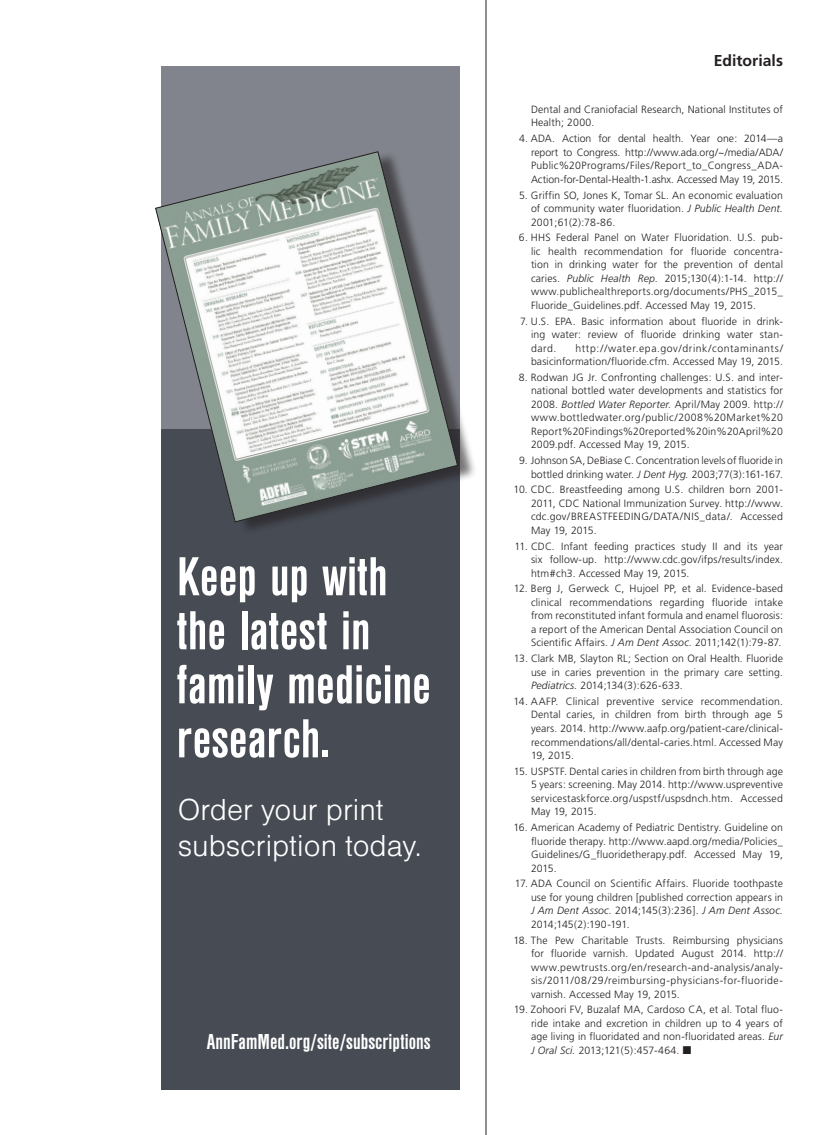
<style>
.page{position:relative;width:837px;height:1135px;background:#fff}
.page>*{position:absolute;margin:0;border:0;box-sizing:border-box;transform-origin:0 0}
.t1{font:700 condensed 57px/54px "Nimbus San D";color:#fff}
.t2{font:31.5px/36px "Nimbus San D Ligh";color:#fff}
.t3{font:700 condensed 22.5px "Nimbus San D";color:#fff}
.jump_head{font:700 15.75px "Frutiger";color:#231f20}
.refs{font:300 10.5px/13.5px "Frutiger";letter-spacing:.01em;color:#231f20;text-align:justify}
.s1{font-style:italic}
</style>
<div class="page">
<div style="left:162px;top:66px;width:298px;height:450px;background:#81848c"></div>
<div style="left:162px;top:429px;width:298px;height:660px;background:#464b54"></div>
<div style="left:160px;top:151px;width:317px;height:384px;background:#231f20;opacity:.61"></div>
<svg style="left:155px;top:151px;width:303px;height:371px"></svg>
<hr style="left:486px;top:0;width:1px;height:1134px;background:#231f20">
<p class="t1" style="left:177px;top:548px;width:256px">Keep up with the latest in family medicine research.</p>
<p class="t2" style="left:178px;top:790px;width:245px">Order your print subscription today.</p>
<p class="t3" style="left:207px;top:1028px;width:225px">AnnFamMed.org/site/subscriptions</p>
<p class="jump_head" style="left:714px;top:51px;width:71px">Editorials</p>
<p class="refs" style="left:531px;top:103px;width:253px">Dental and Craniofacial Research, National Institutes of<br>Health; 2000.</p>
<p class="refs" style="left:531px;top:132px;width:254px;text-indent:-12px">4. ADA. Action for dental health. Year one: 2014—a report to Congress. http://www.ada.org/~/media/ADA/ Public%20Programs/Files/Report_to_Congress_ADA-Action-for-Dental-Health-1.ashx. Accessed May 19, 2015.</p>
<p class="refs" style="left:531px;top:188px;width:254px;text-indent:-12px">5. Griffin SO, Jones K, Tomar SL. An economic evaluation of community water fluoridation. <span class="s1">J Public Health Dent.<br></span>2001;61(2):78-86.</p>
<p class="refs" style="left:531px;top:231px;width:254px;text-indent:-12px">6. HHS Federal Panel on Water Fluoridation. U.S. pub&shy;lic health recommendation for fluoride concentra&shy;tion in drinking water for the prevention of dental caries. <span class="s1">Public Health Rep</span>. 2015;130(4):1-14. http:// www.publichealthreports.org/documents/PHS_2015_ Fluoride_Guidelines.pdf. Accessed May 19, 2015.</p>
<p class="refs" style="left:531px;top:314px;width:254px;text-indent:-11px">7. U.S. EPA. Basic information about fluoride in drink&shy;ing water: review of fluoride drinking water stan&shy;dard.</p>
<p class="refs" style="left:531px;top:341px;width:254px;text-align:right">http://water.epa.gov/drink/contaminants/ basicinformation/fluoride.cfm. Accessed May 19, 2015.</p>
<p class="refs" style="left:531px;top:370px;width:254px;text-indent:-12px">8. Rodwan JG Jr. Confronting challenges: U.S. and inter&shy;national bottled water developments and statistics for 2008. <span class="s1">Bottled Water Reporter.</span> April/May 2009. http:// www.bottledwater.org/public/2008%20Market%20<br>Report%20Findings%20reported%20in%20April%20<br>2009.pdf. Accessed May 19, 2015.</p>
<p class="refs" style="left:519px;top:454px;width:265px;text-align:right">9. Johnson SA, DeBiase C. Concentration levels of fluoride in bottled drinking water. <span class="s1">J Dent Hyg.</span> 2003;77(3):161-167.</p>
<p class="refs" style="left:531px;top:483px;width:254px;text-indent:-17px">10. CDC. Breastfeeding among U.S. children born 2001- 2011, CDC National Immunization Survey. http://www. cdc.gov/BREASTFEEDING/DATA/NIS_data/. Accessed May 19, 2015.</p>
<p class="refs" style="left:531px;top:539px;width:254px;text-indent:-16px">11. CDC. Infant feeding practices study II and its year six follow-up. http://www.cdc.gov/ifps/results/index. htm#ch3. Accessed May 19, 2015.</p>
<p class="refs" style="left:531px;top:582px;width:254px;text-indent:-17px">12. Berg J, Gerweck C, Hujoel PP, et al. Evidence-based clinical recommendations regarding fluoride intake from reconstituted infant formula and enamel fluorosis: a report of the American Dental Association Council on Scientific Affairs. <span class="s1">J Am Dent Assoc</span>. 2011;142(1):79-87.</p>
<p class="refs" style="left:531px;top:651px;width:254px;text-indent:-17px">13. Clark MB, Slayton RL; Section on Oral Health. Fluoride use in caries prevention in the primary care setting.<br><span class="s1">Pediatrics.</span> 2014;134(3):626-633.</p>
<p class="refs" style="left:531px;top:694px;width:254px;text-indent:-17px">14. AAFP. Clinical preventive service recommendation.<br>Dental caries, in children from birth through age 5 years. 2014. http://www.aafp.org/patient-care/clinical&shy;recommendations/all/dental-caries.html. Accessed May 19, 2015.</p>
<p class="refs" style="left:531px;top:764px;width:254px;text-indent:-17px">15. USPSTF. Dental caries in children from birth through age 5 years: screening. May 2014. http://www.uspreventive servicestaskforce.org/uspstf/uspsdnch.htm. Accessed May 19, 2015.</p>
<p class="refs" style="left:531px;top:820px;width:254px;text-indent:-18px">16. American Academy of Pediatric Dentistry. Guideline on fluoride therapy. http://www.aapd.org/media/Policies_ Guidelines/G_fluoridetherapy.pdf. Accessed May 19, 2015.</p>
<p class="refs" style="left:531px;top:876px;width:254px;text-indent:-16px">17. ADA Council on Scientific Affairs. Fluoride toothpaste use for young children [published correction appears in <span class="s1">J Am Dent Assoc.</span> 2014;145(3):236]. <span class="s1">J Am Dent Assoc.<br></span>2014;145(2):190-191.</p>
<p class="refs" style="left:531px;top:933px;width:254px;text-indent:-18px">18. The Pew Charitable Trusts. Reimbursing physicians for fluoride varnish. Updated August 2014. http:// www.pewtrusts.org/en/research-and-analysis/analy&shy;sis/2011/08/29/reimbursing-physicians-for-fluoride&shy;varnish. Accessed May 19, 2015.</p>
<p class="refs" style="left:531px;top:1002px;width:254px;text-indent:-17px">19. Zohoori FV, Buzalaf MA, Cardoso CA, et al. Total fluo&shy;ride intake and excretion in children up to 4 years of age living in fluoridated and non-fluoridated areas. <span class="s1">Eur J Oral Sci.</span> 2013;121(5):457-464. ■</p>
</div>
